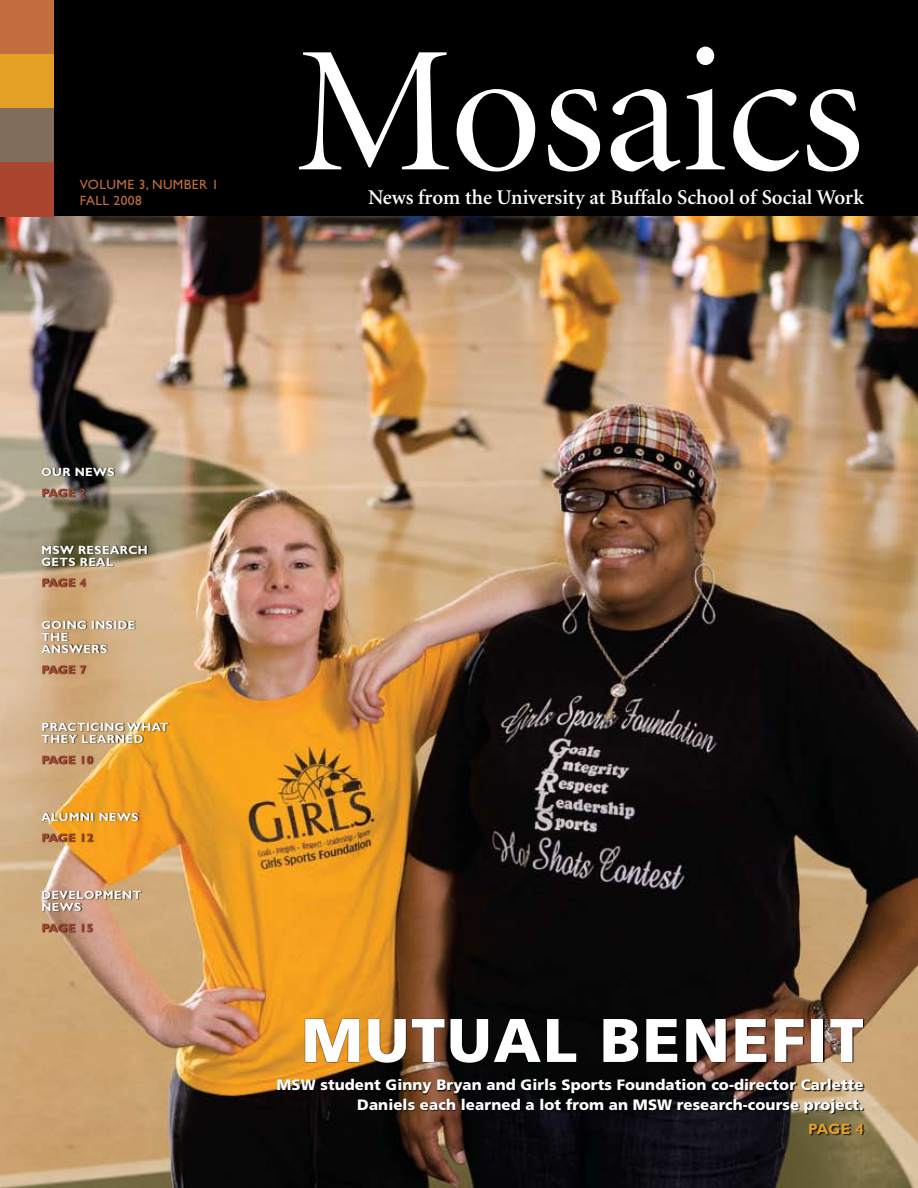
<style>
.page{position:relative;width:918px;height:1188px;background:#fff}
.page>*{position:absolute;margin:0;border:0;box-sizing:border-box;transform-origin:0 0}
.t1{font:180px "Minion Display";color:#fff}
.t2{font:900 61.5px "Frutiger";letter-spacing:.03em;color:#fff}
.t3{font:600 21px "Minion";color:#fff}
.t4{font:900 15px/19.5px "Frutiger";letter-spacing:.005em;color:#fff;text-align:right}
.t5{font:700 15px "Gill Sans";color:#e4a025}
.t6{font:13.5px/16.5px "Gill Sans";letter-spacing:.03em;color:#c26e3e}
.t7{font:700 12px/12px "Gill Sans";letter-spacing:.03em;color:#fff}
.t8{font:700 12px "Gill Sans";letter-spacing:-.01em;color:#aa4630}
</style>
<div class="page">
<img style="left:0;top:216px;width:918px;height:972px">
<div style="left:278px;top:1019px;width:640px;height:140px;background:#000;opacity:.9"></div>
<div style="left:0;top:0;width:918px;height:216px;background:#000"></div>
<div style="left:0;top:0;width:53px;height:54px;background:#c26e3e"></div>
<div style="left:0;top:108px;width:53px;height:54px;background:#816d5c"></div>
<div style="left:0;top:54px;width:53px;height:54px;background:#e4a025"></div>
<div style="left:0;top:162px;width:53px;height:54px;background:#aa4630"></div>
<div style="left:41px;top:467px;width:160px;height:547px;background:#000;opacity:.9"></div>
<p class="t6" style="left:80px;top:176px;width:140px">VOLUME 3, NUMBER 1<br>FALL 2008</p>
<h1 class="t1" style="left:296px;top:25px;width:569px">Mosaics</h1>
<h3 class="t3" style="left:368px;top:186px;width:497px">News from the University at Buffalo School of Social Work</h3>
<p class="t7" style="left:41px;top:466px;width:75px">OUR NEWS</p>
<p class="t8" style="left:41px;top:486px;width:46px">PAGE 2</p>
<p class="t7" style="left:41px;top:544px;width:108px;text-indent:37px">RESEARCH<br>GETS REAL</p>
<p class="t8" style="left:41px;top:576px;width:46px">PAGE 4</p>
<p class="t7" style="left:41px;top:619px;width:96px">GOING INSIDE<br>THE<br>ANSWERS</p>
<p class="t8" style="left:41px;top:663px;width:46px">PAGE 7</p>
<p class="t7" style="left:41px;top:544px;width:23px">MSW</p>
<p class="t7" style="left:41px;top:721px;width:129px">PRACTICING WHAT<br>THEY LEARNED</p>
<p class="t8" style="left:41px;top:753px;width:53px">PAGE 10</p>
<p class="t7" style="left:41px;top:811px;width:99px">ALUMNI NEWS</p>
<p class="t8" style="left:41px;top:831px;width:53px">PAGE 12</p>
<p class="t7" style="left:41px;top:889px;width:101px">DEVELOPMENT<br>NEWS</p>
<p class="t8" style="left:41px;top:921px;width:53px">PAGE 15</p>
<h2 class="t2" style="left:301px;top:1003px;width:564px">MUTUAL BENEFIT</h2>
<p class="t4" style="left:276px;top:1075px;width:589px">MSW student Ginny Bryan and Girls Sports Foundation co-director Carlette<br>Daniels each learned a lot from an MSW research-course project.</p>
<p class="t5" style="left:808px;top:1120px;width:57px">PAGE 4</p>
</div>
